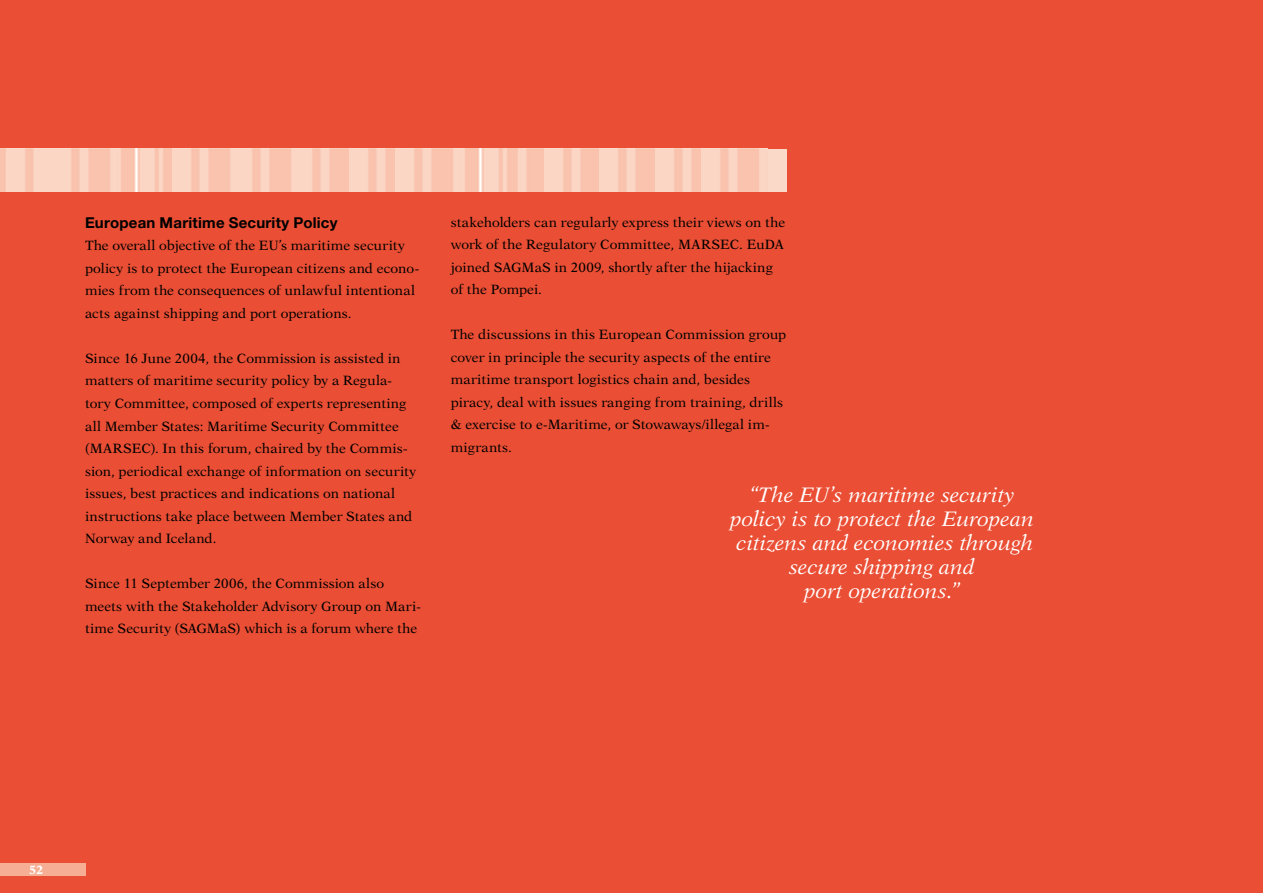
<style>
.page{position:relative;width:1263px;height:893px;background:#ea4e34}
.page>*{position:absolute;margin:0;border:0;box-sizing:border-box;transform-origin:0 0}
.t1{font:italic 21px/24px "New Aster";letter-spacing:-.005em;color:#fff;text-align:center}
.t2{font:700 15px "Helvetica Neue";letter-spacing:.015em;color:#000}
.t3{font:13.5px/22.5px "New Aster";letter-spacing:.01em;color:#000}
.t4{font:700 12px "New Aster";color:#fff}
</style>
<div class="page">
<div style="left:106px;top:149px;width:681px;height:42px;background:#fbd9c9"></div>
<img style="left:526px;top:149px;width:18px;height:42px">
<img style="left:563px;top:149px;width:36px;height:42px">
<img style="left:618px;top:149px;width:37px;height:42px">
<img style="left:0;top:149px;width:6px;height:42px">
<img style="left:121px;top:149px;width:51px;height:42px">
<img style="left:6px;top:149px;width:29px;height:42px">
<img style="left:674px;top:149px;width:27px;height:42px">
<img style="left:35px;top:149px;width:17px;height:42px">
<img style="left:52px;top:149px;width:59px;height:42px">
<img style="left:720px;top:149px;width:40px;height:42px">
<img style="left:191px;top:149px;width:40px;height:42px">
<img style="left:252px;top:149px;width:40px;height:42px">
<img style="left:312px;top:149px;width:37px;height:42px">
<img style="left:465px;top:149px;width:53px;height:42px">
<img style="left:368px;top:149px;width:27px;height:42px">
<img style="left:414px;top:149px;width:40px;height:42px">
<div style="left:0;top:863px;width:85px;height:13px;background:#f6af94"></div>
<p class="t2" style="left:85px;top:213px;width:254px">European Maritime Security Policy</p>
<p class="t3" style="left:85px;top:234px;width:336px">The overall objective of the EU’s maritime security policy is to protect the European citizens and econo&shy;mies from the consequences of unlawful intentional acts against shipping and port operations.</p>
<p class="t3" style="left:85px;top:347px;width:333px">Since 16 June 2004, the Commission is assisted in matters of maritime security policy by a Regula&shy;tory Committee, composed of experts representing all Member States: Maritime Security Committee (MARSEC). In this forum, chaired by the Commis&shy;sion, periodical exchange of information on security issues, best practices and indications on national instructions take place between Member States and Norway and Iceland.</p>
<p class="t3" style="left:85px;top:572px;width:337px">Since 11 September 2006, the Commission also meets with the Stakeholder Advisory Group on Mari&shy;time Security (SAGMaS) which is a forum where the</p>
<p class="t3" style="left:451px;top:211px;width:336px">stakeholders can regularly express their views on the work of the Regulatory Committee, MARSEC. EuDA joined SAGMaS in 2009, shortly after the hijacking of the Pompei.</p>
<p class="t3" style="left:451px;top:323px;width:337px">The discussions in this European Commission group cover in principle the security aspects of the entire maritime transport logistics chain and, besides piracy, deal with issues ranging from training, drills &amp; exercise to e-Maritime, or Stowaways/illegal im&shy;migrants.</p>
<h1 class="t1" style="left:730px;top:482px;width:305px">“The EU’s maritime security policy is to protect the European citizens and economies through secure shipping and<br>port operations.”</h1>
<p class="t4" style="left:29px;top:863px;width:15px">52</p>
</div>
